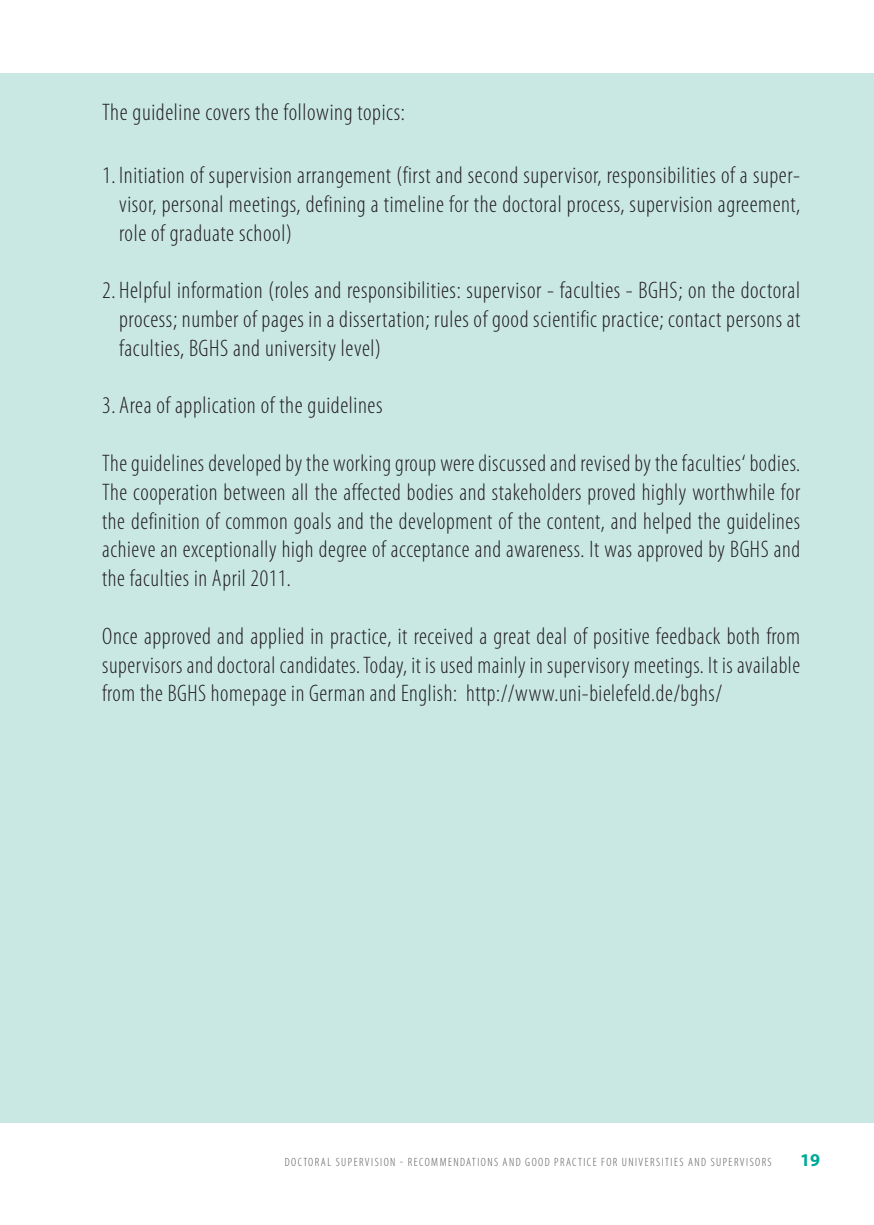
<style>
.page{position:relative;width:874px;height:1225px;background:#fff}
.page>*{position:absolute;margin:0;border:0;box-sizing:border-box;transform-origin:0 0}
.t1{font:300 condensed 24px/28.8px "Myriad Pro";letter-spacing:.025em;color:#231f20;text-align:justify}
.t2{font:700 18px "Myriad Pro";color:#00a895}
.t3{font:300 condensed 12px "Myriad Pro";letter-spacing:.12em;color:#57585a}
</style>
<div class="page">
<div style="left:0;top:74px;width:873px;height:1049px;background:#c9e8e4"></div>
<p class="t1" style="left:102px;top:98px;width:304px">The guideline covers the following topics:</p>
<p class="t1" style="left:119px;top:161px;width:682px;text-indent:-17px">1. Initiation of supervision arrangement (first and second supervisor, responsibilities of a super&shy;visor, personal meetings, defining a timeline for the doctoral process, supervision agreement, role of graduate school)</p>
<p class="t1" style="left:119px;top:276px;width:682px;text-indent:-17px">2. Helpful information (roles and responsibilities: supervisor - faculties - BGHS; on the doctoral process; number of pages in a dissertation; rules of good scientific practice; contact persons at faculties, BGHS and university level)</p>
<p class="t1" style="left:102px;top:391px;width:282px">3. Area of application of the guidelines</p>
<p class="t1" style="left:102px;top:449px;width:699px">The guidelines developed by the working group were discussed and revised by the faculties‘ bodies.<br>The cooperation between all the affected bodies and stakeholders proved highly worthwhile for the definition of common goals and the development of the content, and helped the guidelines achieve an exceptionally high degree of acceptance and awareness. It was approved by BGHS and the faculties in April 2011.</p>
<p class="t1" style="left:102px;top:622px;width:699px">Once approved and applied in practice, it received a great deal of positive feedback both from supervisors and doctoral candidates. Today, it is used mainly in supervisory meetings. It is available from the BGHS homepage in German and English: http://www.uni-bielefeld.de/bghs/</p>
<p class="t3" style="left:284px;top:1156px;width:487px">Doctoral Supervision - Recommendations and good practice for U niversities and Supervisors</p>
<p class="t2" style="left:799px;top:1148px;width:21px">19</p>
</div>
